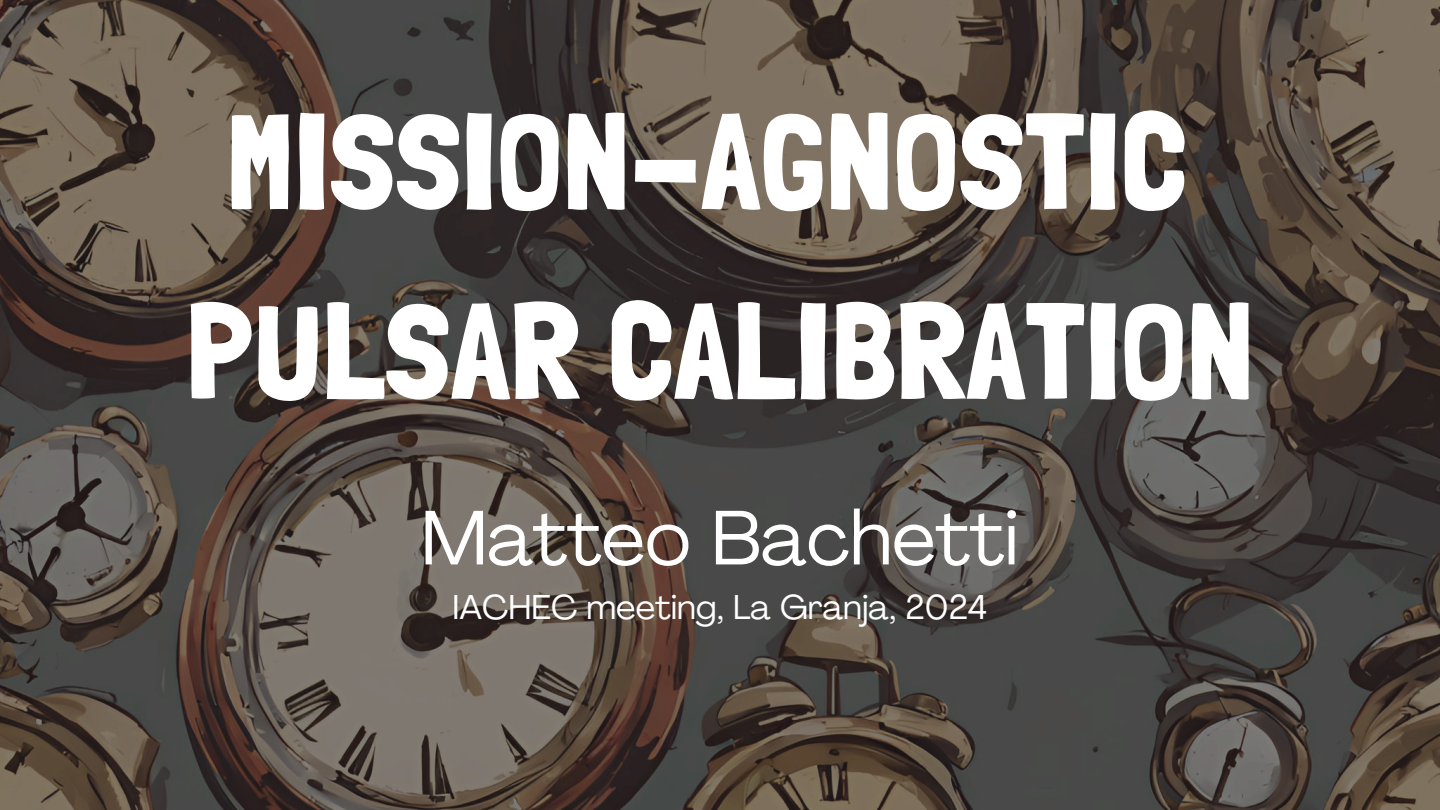
<style>
.page{position:relative;width:1440px;height:810px;background:#fff}
.page>*{position:absolute;margin:0;border:0;box-sizing:border-box;transform-origin:0 0}
.t1{font:136px/189.8px "Londrina Solid";color:#fff}
.t2{font:76px "Agrandir";color:#fff}
.t3{font:34px "Agrandir";color:#fff}
</style>
<div class="page">
<img style="left:0;top:0;width:1440px;height:810px">
<p class="t1" style="left:186px;top:66px;width:1070px">MISSION-AGNOSTIC<br>PULSAR CALIBRATION</p>
<h1 class="t2" style="left:421px;top:507px;width:600px">Matteo Bachetti</h1>
<h2 class="t3" style="left:453px;top:594px;width:536px">IACHEC meeting, La Granja, 2024</h2>
</div>
